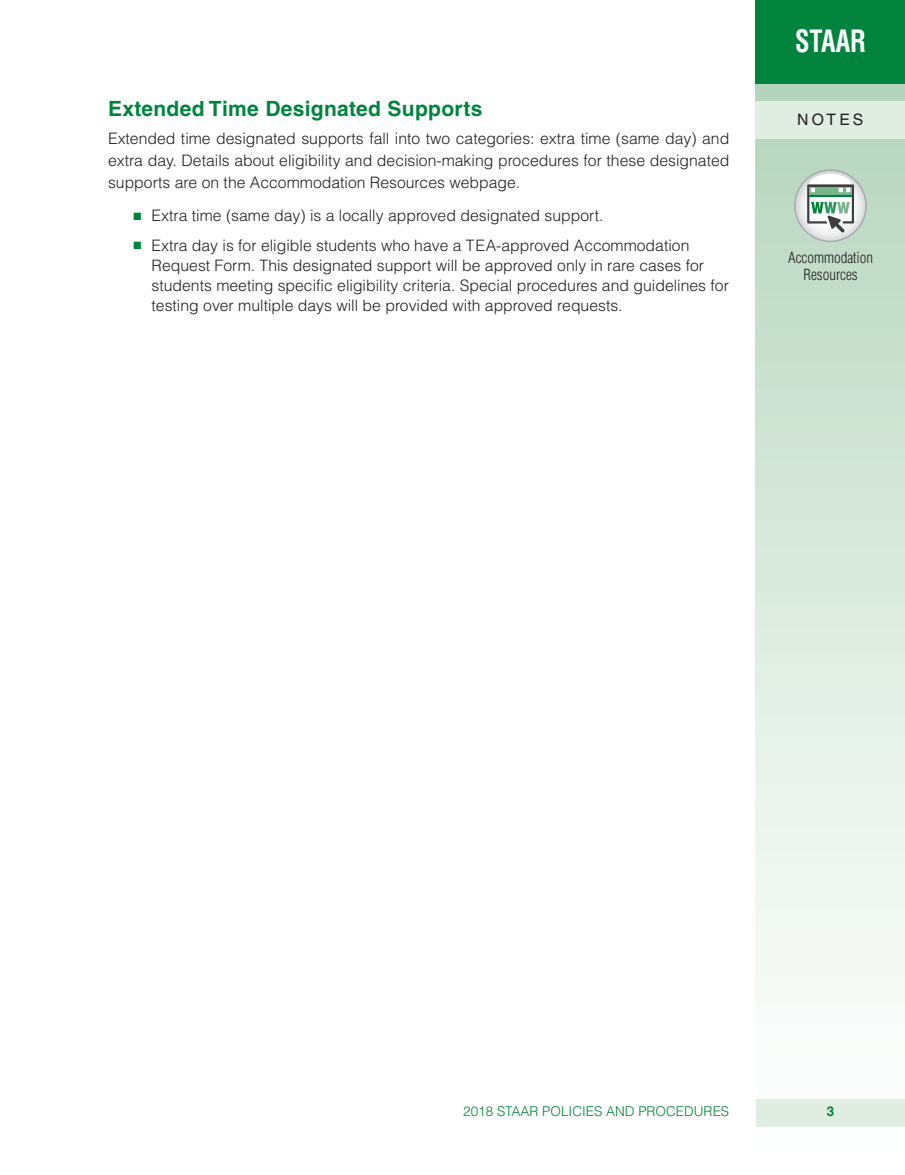
<style>
.page{position:relative;width:905px;height:1175px;background:#fff}
.page>*{position:absolute;margin:0;border:0;box-sizing:border-box;transform-origin:0 0}
.t1{font:700 condensed 30px "Helvetica LT Std";color:#fff;scale:.87 1}
.t2{font:700 21px "Helvetica LT Std";letter-spacing:.015em;color:#00843d}
.t3{font:300 15.75px/20.2px "Helvetica LT Std";color:#231f20;text-align:justify}
.t4{font:15.75px "Helvetica LT Std";letter-spacing:.2em;color:#231f20}
.t5{font:300 condensed 15px/17.4px "Helvetica LT Std";color:#231f20;text-align:center}
.t6{font:300 13.5px "Helvetica LT Std";color:#00843d}
.t7{font:700 13.5px "Helvetica LT Std";color:#00843d}
.s1{color:#00843d}
</style>
<div class="page">
<svg style="left:755px;top:83px;width:149px;height:1044px"></svg>
<div style="left:756px;top:1099px;width:148px;height:27px;background:#e0ede2"></div>
<div style="left:755px;top:101px;width:149px;height:38px;background:#e0ede2"></div>
<div style="left:756px;top:0;width:148px;height:83px;background:#00843d"></div>
<svg style="left:793px;top:169px;width:73px;height:73px"></svg>
<svg style="left:795px;top:171px;width:70px;height:70px"></svg>
<svg style="left:807px;top:174px;width:47px;height:59px"></svg>
<hr style="left:809px;top:195px;width:42px;height:1px;background:#00843d">
<h2 class="t2" style="left:108px;top:96px;width:376px">Extended Time Designated Supports</h2>
<p class="t3" style="left:108px;top:127px;width:623px;line-height:21.8px">Extended time designated supports fall into two categories: extra time (same day) and extra day. Details about eligibility and decision-making procedures for these designated supports are on the Accommodation Resources webpage.</p>
<p class="t3" style="left:133px;top:205px;width:471px"><span class="s1">■</span> Extra time (same day) is a locally approved designated support.</p>
<p class="t3" style="left:152px;top:235px;width:579px;text-align:left;text-indent:-18px"><span class="s1">■</span> Extra day is for eligible students who have a TEA-approved Accommodation Request Form. This designated support will be approved only in rare cases for students meeting specific eligibility criteria. Special procedures and guidelines for testing over multiple days will be provided with approved requests.</p>
<h1 class="t1" style="left:795px;top:23px;width:83px">STAAR</h1>
<p class="t4" style="left:797px;top:111px;width:68px">NOTES</p>
<p class="t5" style="left:788px;top:248px;width:86px">Accommodation<br>Resources</p>
<p class="t6" style="left:463px;top:1102px;width:267px">2018 STAAR POLICIES AND PROCEDURES</p>
<p class="t7" style="left:826px;top:1103px;width:9px">3</p>
</div>
